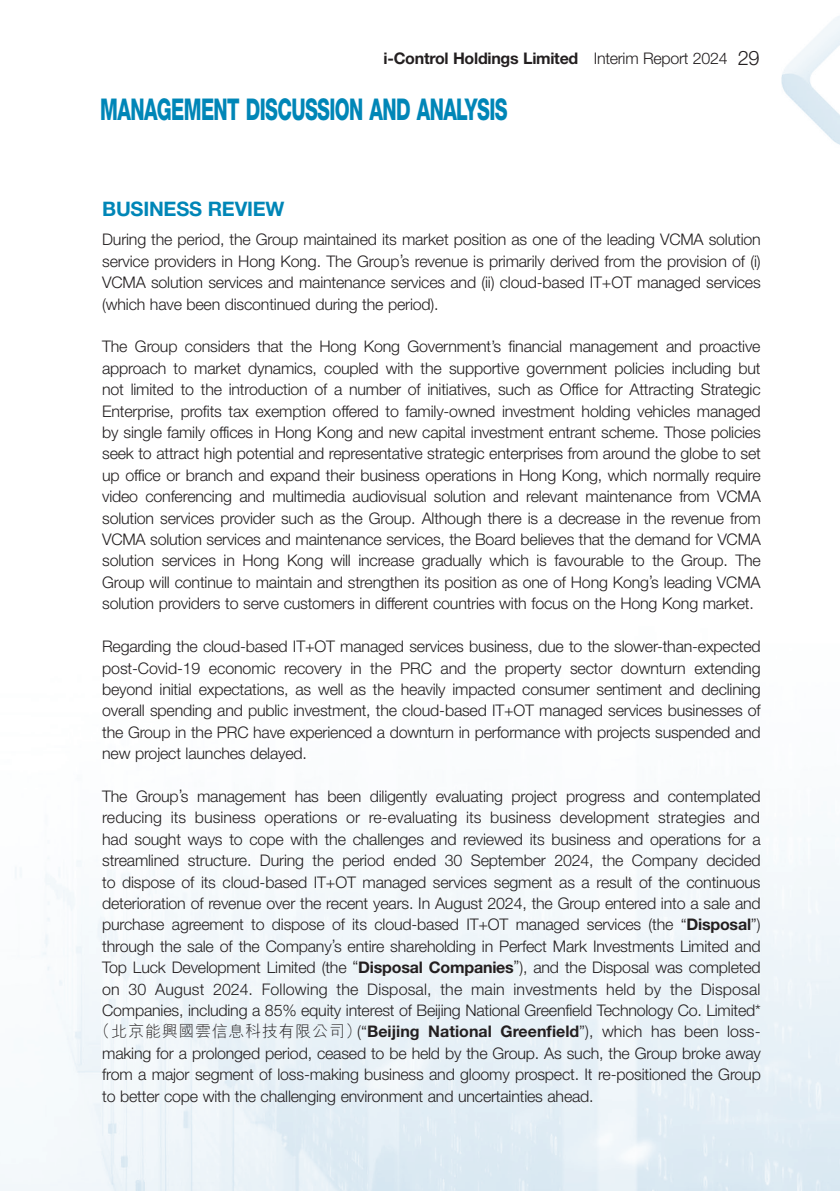
<style>
.page{position:relative;width:840px;height:1191px;background:#fff}
.page>*{position:absolute;margin:0;border:0;box-sizing:border-box;transform-origin:0 0}
.t1{font:800 30px "Helvetica Neue LT Std";letter-spacing:-.03em;color:#0086b7;scale:.64 1}
.t2{font:700 20px "Helvetica Neue LT Std";letter-spacing:-.01em;color:#0086b7}
.t3{font:300 16px/21.4px "Helvetica Neue LT Std";letter-spacing:-.01em;color:#231f20;text-align:justify}
.t4{font:700 16px "Helvetica Neue LT Std";color:#231f20}
.t5{font:300 16px "Helvetica Neue LT Std";letter-spacing:.01em;color:#231f20}
.s1{font-weight:300}
.s2{font-weight:300;font-size:20px}
.s3{font-weight:700}
.s4{font-family:"M Hei HK";font-weight:300}
</style>
<div class="page">
<img style="left:0;top:16px;width:839px;height:1175px">
<p class="t4" style="left:383px;top:48px;width:377px">i-Control Holdings Limited <span class="s1">Interim Report 2024</span> <span class="s2">29</span></p>
<h1 class="t1" style="left:100px;top:92px;width:637px">MANAGEMENT DISCUSSION AND ANALYSIS</h1>
<p class="t2" style="left:102px;top:197px;width:184px">BUSINESS REVIEW</p>
<p class="t3" style="left:102px;top:229px;width:659px">During the period, the Group maintained its market position as one of the leading VCMA solution service providers in Hong Kong. The Group’s revenue is primarily derived from the provision of (i)<br>VCMA solution services and maintenance services and (ii) cloud-based IT+OT managed services (which have been discontinued during the period).</p>
<p class="t3" style="left:102px;top:336px;width:660px">The Group considers that the Hong Kong Government’s financial management and proactive approach to market dynamics, coupled with the supportive government policies including but not limited to the introduction of a number of initiatives, such as Office for Attracting Strategic Enterprise, profits tax exemption offered to family-owned investment holding vehicles managed by single family offices in Hong Kong and new capital investment entrant scheme. Those policies seek to attract high potential and representative strategic enterprises from around the globe to set up office or branch and expand their business operations in Hong Kong, which normally require video conferencing and multimedia audiovisual solution and relevant maintenance from VCMA solution services provider such as the Group. Although there is a decrease in the revenue from VCMA solution services and maintenance services, the Board believes that the demand for VCMA solution services in Hong Kong will increase gradually which is favourable to the Group. The Group will continue to maintain and strengthen its position as one of Hong Kong’s leading VCMA solution providers to serve customers in different countries with focus on the Hong Kong market.</p>
<p class="t3" style="left:102px;top:635px;width:659px">Regarding the cloud-based IT+OT managed services business, due to the slower-than-expected post-Covid-19 economic recovery in the PRC and the property sector downturn extending beyond initial expectations, as well as the heavily impacted consumer sentiment and declining overall spending and public investment, the cloud-based IT+OT managed services businesses of the Group in the PRC have experienced a downturn in performance with projects suspended and new project launches delayed.</p>
<p class="t3" style="left:102px;top:785px;width:659px">The Group’s management has been diligently evaluating project progress and contemplated</p>
<p class="t3" style="left:102px;top:806px;width:659px">reducing its business operations or re-evaluating its business development strategies and</p>
<p class="t3" style="left:102px;top:828px;width:659px">had sought ways to cope with the challenges and reviewed its business and operations for a</p>
<p class="t3" style="left:102px;top:849px;width:659px">streamlined structure. During the period ended 30 September 2024, the Company decided</p>
<p class="t3" style="left:102px;top:871px;width:659px">to dispose of its cloud-based IT+OT managed services segment as a result of the continuous</p>
<p class="t3" style="left:102px;top:892px;width:659px">deterioration of revenue over the recent years. In August 2024, the Group entered into a sale and</p>
<p class="t3" style="left:102px;top:913px;width:659px">purchase agreement to dispose of its cloud-based IT+OT managed services (the “<span class="s3">Disposal</span>”)</p>
<p class="t3" style="left:102px;top:935px;width:659px">through the sale of the Company’s entire shareholding in Perfect Mark Investments Limited and</p>
<p class="t3" style="left:102px;top:956px;width:659px">Top Luck Development Limited (the “<span class="s3">Disposal Companies</span>”), and the Disposal was completed</p>
<p class="t5" style="left:102px;top:979px;width:659px">on 30 August 2024. Following the Disposal, the main investments held by the Disposal</p>
<p class="t3" style="left:102px;top:999px;width:659px">Companies, including a 85% equity interest of Beijing National Greenfield Technology Co. Limited*</p>
<p class="t4" style="left:94px;top:1021px;width:667px"><span class="s4">（北京能興國雲信息科技有限公司）</span><span class="s1">(“</span>Beijing National Greenfield<span class="s1">”), which has been loss-</span></p>
<p class="t3" style="left:102px;top:1042px;width:659px">making for a prolonged period, ceased to be held by the Group. As such, the Group broke away</p>
<p class="t3" style="left:102px;top:1063px;width:659px">from a major segment of loss-making business and gloomy prospect. It re-positioned the Group</p>
<p class="t3" style="left:102px;top:1084px;width:492px">to better cope with the challenging environment and uncertainties ahead.</p>
</div>
